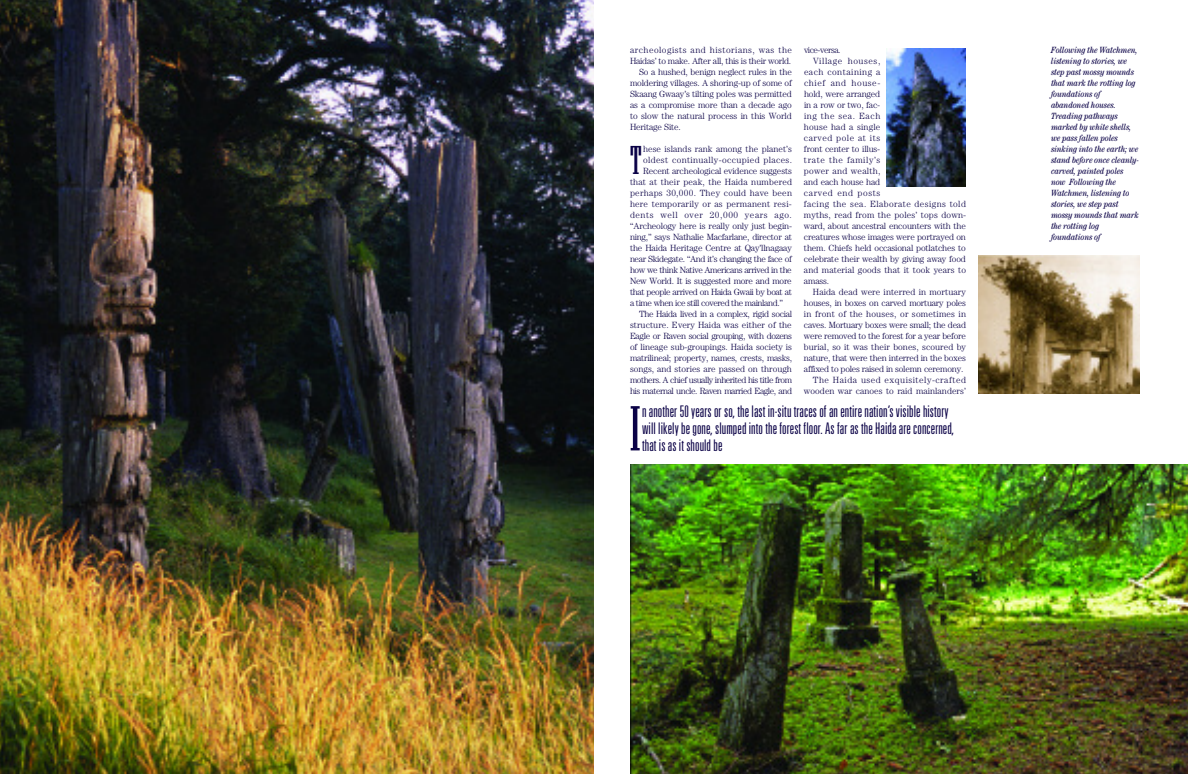
<style>
.page{position:relative;width:1188px;height:774px;background:#fff}
.page>*{position:absolute;margin:0;border:0;box-sizing:border-box;transform-origin:0 0}
.t1{font:60px "Marla Bold Text Roman OL";color:#0a0146}
.t2{font:38px "Marla Bold Text Roman OL";color:#0a0146}
.t3{font:300 ultra-condensed 16px/17px "Univers";letter-spacing:.005em;color:#0a0146}
.t4{font:300 9px "Century";letter-spacing:-.015em;color:#0a0146}
.t5{font:italic condensed 9px/11px "Century";letter-spacing:-.015em;color:#0a0146}
.t6{font:300 9px "Century";letter-spacing:-.04em;color:#0a0146}
.t7{font:300 9px "Century";letter-spacing:.005em;color:#0a0146}
.t8{font:300 9px "Century";letter-spacing:.06em;color:#0a0146}
.t9{font:300 9px "Century";letter-spacing:-.05em;color:#0a0146}
.t10{font:300 9px "Century";letter-spacing:.025em;color:#0a0146}
.t11{font:300 9px "Century";letter-spacing:.015em;color:#0a0146}
.t12{font:300 9px "Century";letter-spacing:.05em;color:#0a0146}
.t13{font:300 9px "Century";letter-spacing:.055em;color:#0a0146}
.t14{font:300 9px "Century";letter-spacing:-.035em;color:#0a0146}
.t15{font:300 9px "Century";letter-spacing:.04em;color:#0a0146}
.t16{font:300 9px "Century";letter-spacing:.045em;color:#0a0146}
.t17{font:300 9px "Century";letter-spacing:.01em;color:#0a0146}
.t18{font:300 9px "Century";letter-spacing:.03em;color:#0a0146}
</style>
<div class="page">
<img style="left:0;top:0;width:594px;height:774px">
<img style="left:978px;top:255px;width:162px;height:139px">
<img style="left:630px;top:464px;width:558px;height:310px">
<img style="left:886px;top:48px;width:80px;height:139px">
<p class="t12" style="left:630px;top:47px;width:164px">archeologists and historians, was the</p>
<p class="t4" style="left:630px;top:58px;width:163px">Haidas’ to make. After all, this is their world.</p>
<p class="t4" style="left:639px;top:69px;width:154px">So a hushed, benign neglect rules in the</p>
<p class="t4" style="left:630px;top:80px;width:163px">moldering villages. A shoring-up of some of</p>
<p class="t4" style="left:630px;top:91px;width:163px">Skaang Gwaay’s tilting poles was permitted</p>
<p class="t4" style="left:630px;top:102px;width:163px">as a compromise more than a decade ago</p>
<p class="t4" style="left:630px;top:113px;width:163px">to slow the natural process in this World</p>
<p class="t4" style="left:630px;top:124px;width:52px">Heritage Site.</p>
<h2 class="t2" style="left:630px;top:139px;width:13px">T</h2>
<p class="t7" style="left:643px;top:146px;width:150px">hese islands rank among the planet’s</p>
<p class="t15" style="left:643px;top:157px;width:150px">oldest continually-occupied places.</p>
<p class="t4" style="left:643px;top:168px;width:150px">Recent archeological evidence suggests</p>
<p class="t11" style="left:630px;top:179px;width:164px">that at their peak, the Haida numbered</p>
<p class="t18" style="left:630px;top:190px;width:164px">perhaps 30,000. They could have been</p>
<p class="t10" style="left:630px;top:201px;width:163px">here temporarily or as permanent resi-</p>
<p class="t8" style="left:630px;top:212px;width:163px">dents well over 20,000 years ago.</p>
<p class="t4" style="left:630px;top:223px;width:164px">“Archeology here is really only just begin-</p>
<p class="t4" style="left:630px;top:234px;width:164px">ning,” says Nathalie Macfarlane, director at</p>
<p class="t4" style="left:630px;top:245px;width:164px">the Haida Heritage Centre at Qay’llnagaay</p>
<p class="t6" style="left:630px;top:256px;width:163px">near Skidegate. “And it’s changing the face of</p>
<p class="t6" style="left:630px;top:267px;width:163px">how we think Native Americans arrived in the</p>
<p class="t4" style="left:630px;top:278px;width:163px">New World. It is suggested more and more</p>
<p class="t6" style="left:630px;top:289px;width:163px">that people arrived on Haida Gwaii by boat at</p>
<p class="t6" style="left:630px;top:300px;width:154px">a time when ice still covered the mainland.”</p>
<p class="t14" style="left:639px;top:311px;width:155px">The Haida lived in a complex, rigid social</p>
<p class="t7" style="left:630px;top:322px;width:163px">structure. Every Haida was either of the</p>
<p class="t6" style="left:630px;top:333px;width:163px">Eagle or Raven social grouping, with dozens</p>
<p class="t4" style="left:630px;top:344px;width:164px">of lineage sub-groupings. Haida society is</p>
<p class="t4" style="left:630px;top:355px;width:164px">matrilineal; property, names, crests, masks,</p>
<p class="t4" style="left:630px;top:366px;width:163px">songs, and stories are passed on through</p>
<p class="t9" style="left:630px;top:377px;width:164px">mothers. A chief usually inherited his title from</p>
<p class="t9" style="left:630px;top:388px;width:164px">his maternal uncle. Raven married Eagle, and</p>
<p class="t9" style="left:804px;top:47px;width:38px">vice-versa.</p>
<p class="t8" style="left:813px;top:58px;width:69px">Village houses,</p>
<p class="t12" style="left:804px;top:69px;width:78px">each containing a</p>
<p class="t8" style="left:804px;top:80px;width:78px">chief and house-</p>
<p class="t4" style="left:804px;top:91px;width:78px">hold, were arranged</p>
<p class="t4" style="left:804px;top:102px;width:78px">in a row or two, fac-</p>
<p class="t8" style="left:804px;top:113px;width:78px">ing the sea. Each</p>
<p class="t11" style="left:804px;top:124px;width:78px">house had a single</p>
<p class="t13" style="left:804px;top:135px;width:78px">carved pole at its</p>
<p class="t4" style="left:804px;top:146px;width:78px">front center to illus-</p>
<p class="t8" style="left:804px;top:157px;width:78px">trate the family’s</p>
<p class="t10" style="left:804px;top:168px;width:78px">power and wealth,</p>
<p class="t4" style="left:804px;top:179px;width:78px">and each house had</p>
<p class="t8" style="left:804px;top:190px;width:78px">carved end posts</p>
<p class="t16" style="left:804px;top:201px;width:164px">facing the sea. Elaborate designs told</p>
<p class="t11" style="left:804px;top:212px;width:164px">myths, read from the poles’ tops down-</p>
<p class="t4" style="left:804px;top:223px;width:163px">ward, about ancestral encounters with the</p>
<p class="t4" style="left:804px;top:234px;width:163px">creatures whose images were portrayed on</p>
<p class="t4" style="left:804px;top:245px;width:163px">them. Chiefs held occasional potlatches to</p>
<p class="t4" style="left:804px;top:256px;width:163px">celebrate their wealth by giving away food</p>
<p class="t17" style="left:804px;top:267px;width:164px">and material goods that it took years to</p>
<p class="t4" style="left:804px;top:278px;width:27px">amass.</p>
<p class="t7" style="left:813px;top:289px;width:154px">Haida dead were interred in mortuary</p>
<p class="t4" style="left:804px;top:300px;width:164px">houses, in boxes on carved mortuary poles</p>
<p class="t10" style="left:804px;top:311px;width:164px">in front of the houses, or sometimes in</p>
<p class="t4" style="left:804px;top:322px;width:164px">caves. Mortuary boxes were small; the dead</p>
<p class="t4" style="left:804px;top:333px;width:164px">were removed to the forest for a year before</p>
<p class="t7" style="left:804px;top:344px;width:164px">burial, so it was their bones, scoured by</p>
<p class="t4" style="left:804px;top:355px;width:164px">nature, that were then interred in the boxes</p>
<p class="t4" style="left:804px;top:366px;width:161px">affixed to poles raised in solemn ceremony.</p>
<p class="t13" style="left:813px;top:377px;width:155px">The Haida used exquisitely-crafted</p>
<p class="t7" style="left:804px;top:388px;width:163px">wooden war canoes to raid mainlanders’</p>
<h1 class="t1" style="left:630px;top:395px;width:13px">I</h1>
<h3 class="t3" style="left:642px;top:404px;width:314px">n another 50 years or so, the last in-situ traces of an entire nation’s visible history will likely be gone, slumped into the forest floor. As far as the Haida are concerned, that is as it should be</h3>
<p class="t5" style="left:1051px;top:45px;width:89px">Following the Watchmen, listening to stories, we step past mossy mounds that mark the rotting log foundations of abandoned houses.<br>Treading pathways marked by white shells, we pass fallen poles sinking into the earth; we stand before once cleanly&shy;carved, painted poles now Following the<br>Watchmen, listening to stories, we step past mossy mounds that mark the rotting log foundations of</p>
</div>
